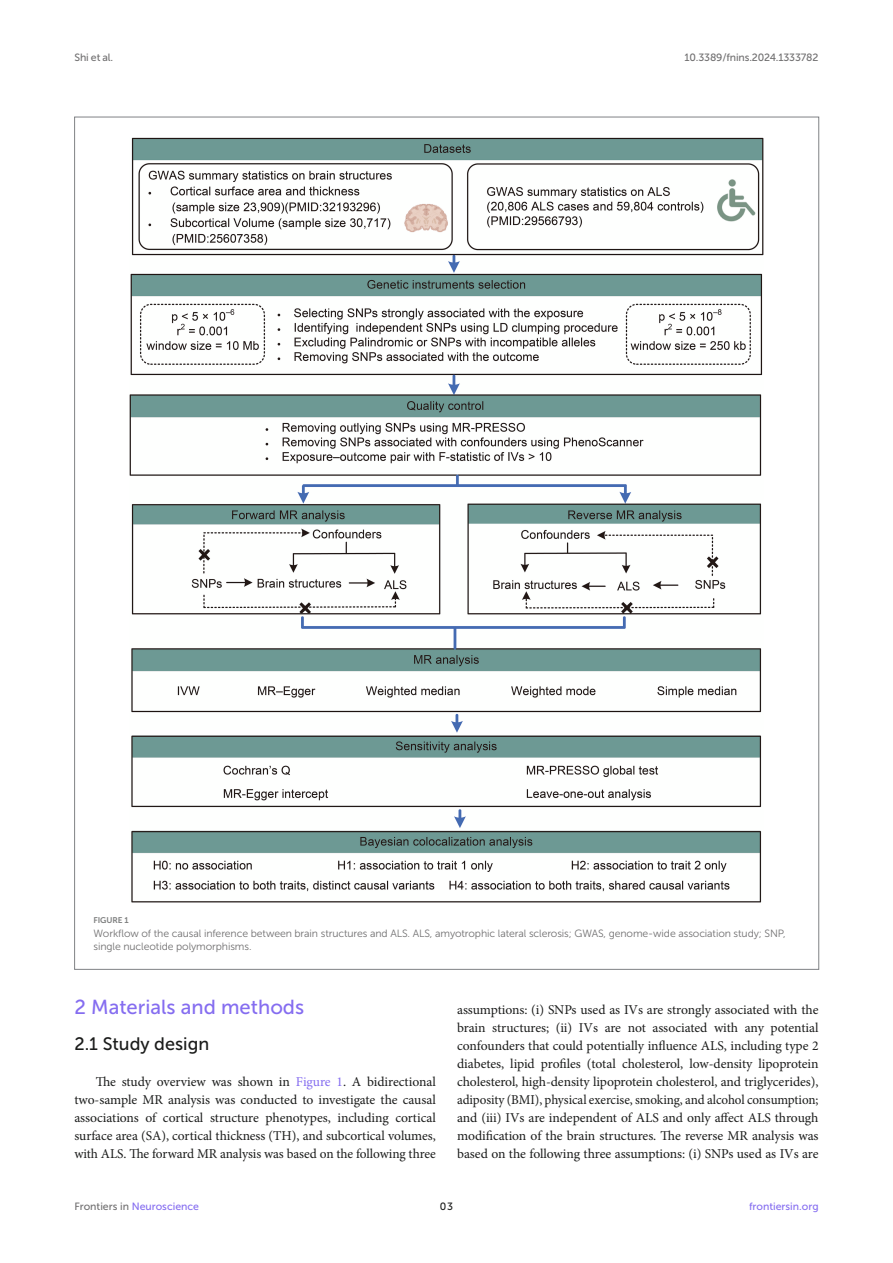
<style>
.page{position:relative;width:893px;height:1263px;background:#fff}
.page>*{position:absolute;margin:0;border:0;box-sizing:border-box;transform-origin:0 0}
.HEAD_1{font:20.25px "Museo Sans 500";color:#856df0}
.HEAD_2_after_HEAD_1{font:18px "Museo Sans 500";color:#1b1c1b}
.TEXT_FLUSH{font:13.5px/18px "Minion Pro";letter-spacing:-.005em;color:#1b1c1b;text-align:justify}
.FIG_LEG{font:10.5px/13.5px "Museo Sans 300";letter-spacing:-.01em;color:#706f70}
.t1{font:10.5px "Museo Sans 500";color:#856df0}
.t2{font:10.5px "Museo Sans 500";letter-spacing:-.015em;color:#706f70}
.t3{font:10.5px "Museo Sans 500";color:#1b1c1b}
.FIG_HD{font:8.25px "Museo Sans 700";letter-spacing:-.01em;color:#7e7f7f}
.s1{color:#856df0}
.s2{color:#706f70}
</style>
<div class="page">
<img style="left:129px;top:137px;width:635px;height:766px">
<p class="t2" style="left:74px;top:51px;width:40px">Shi et al.</p>
<p class="t2" style="left:685px;top:51px;width:135px">10.3389/fnins.2024.1333782</p>
<p class="FIG_HD" style="left:94px;top:916px;width:37px">FIGURE 1</p>
<p class="FIG_LEG" style="left:94px;top:927px;width:694px">Workflow of the causal inference between brain structures and ALS. ALS, amyotrophic lateral sclerosis; GWAS, genome-wide association study; SNP, single nucleotide polymorphisms.</p>
<p class="HEAD_1" style="left:74px;top:996px;width:231px">2 Materials and methods</p>
<p class="HEAD_2_after_HEAD_1" style="left:74px;top:1034px;width:136px">2.1 Study design</p>
<p class="TEXT_FLUSH" style="left:74px;top:1073px;width:363px;text-indent:21px">The study overview was shown in <span class="s1">Figure 1</span>. A bidirectional two-sample MR analysis was conducted to investigate the causal associations of cortical structure phenotypes, including cortical surface area (SA), cortical thickness (TH), and subcortical volumes, with ALS. The forward MR analysis was based on the following three</p>
<p class="TEXT_FLUSH" style="left:457px;top:1001px;width:363px">assumptions: (i) SNPs used as IVs are strongly associated with the brain structures; (ii) IVs are not associated with any potential confounders that could potentially influence ALS, including type 2 diabetes, lipid profiles (total cholesterol, low-density lipoprotein cholesterol, high-density lipoprotein cholesterol, and triglycerides), adiposity (BMI), physical exercise, smoking, and alcohol consumption; and (iii) IVs are independent of ALS and only affect ALS through modification of the brain structures. The reverse MR analysis was based on the following three assumptions: (i) SNPs used as IVs are</p>
<p class="t1" style="left:74px;top:1200px;width:126px"><span class="s2">Frontiers in</span> Neuroscience</p>
<p class="t3" style="left:440px;top:1200px;width:15px">03</p>
<p class="t1" style="left:749px;top:1200px;width:71px">frontiersin.org</p>
</div>
